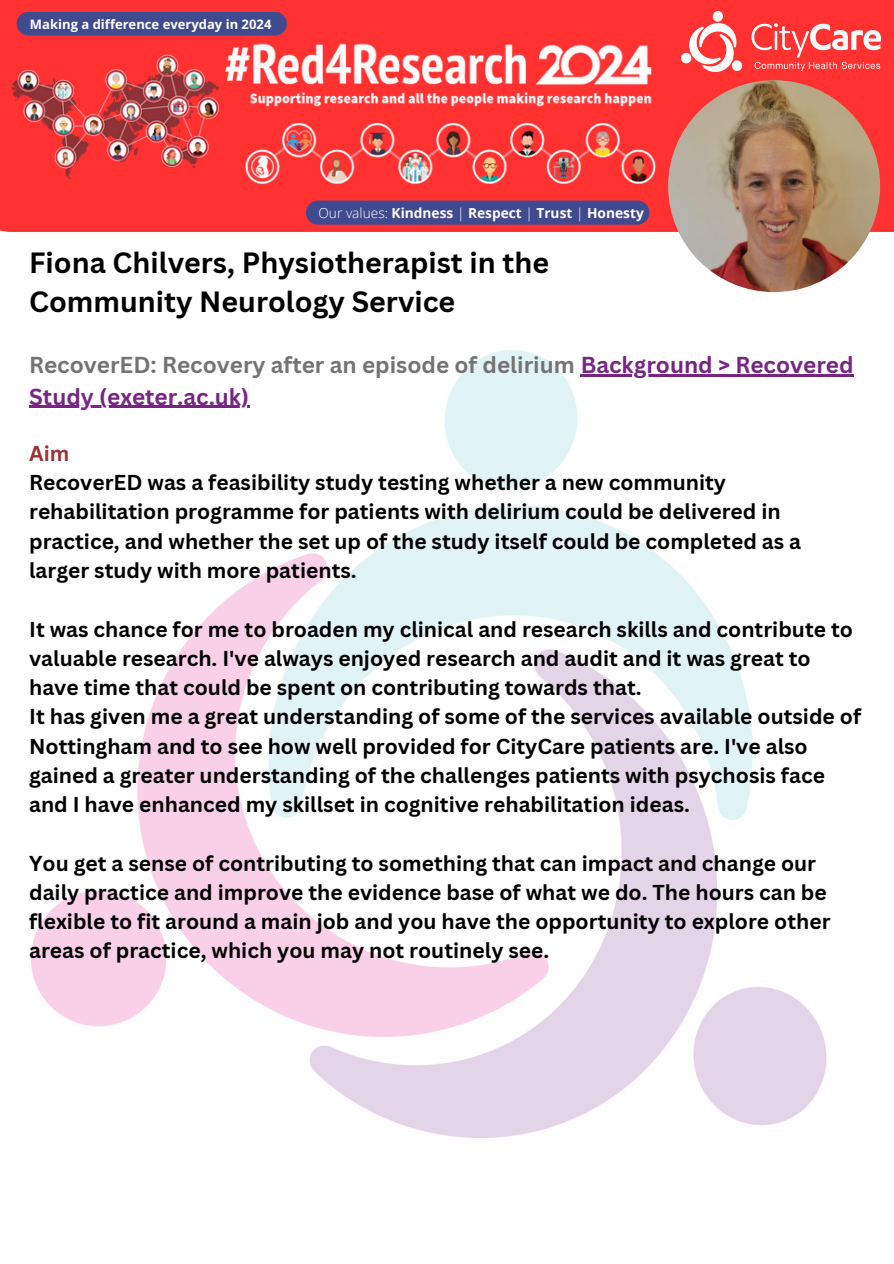
<style>
.page{position:relative;width:894px;height:1264px;background:#fff}
.page>*{position:absolute;margin:0;border:0;box-sizing:border-box;transform-origin:0 0}
.t1{font:700 28.5px/39.3px "Canva Sans";color:#000}
.t2{font:700 22.5px "Canva Sans";color:#737373}
.t3{font:700 22.5px "Canva Sans";color:#772583}
.t4{font:700 21px/29.2px "Canva Sans";color:#000}
.t5{font:700 13.8px "Open Sans";color:#fff}
.t6{font:700 13.05px "Open Sans";color:#fff}
.s1{font-weight:300}
.s2{color:#772583}
.s3{color:#9b3437}
</style>
<div class="page">
<div style="left:0;top:0;width:893px;height:232px;background:#ff3131"></div>
<img style="left:0;top:26px;width:667px;height:182px">
<img style="left:681px;top:12px;width:198px;height:59px">
<img style="left:668px;top:80px;width:211px;height:212px;border-radius:50%">
<img style="left:31px;top:351px;width:823px;height:786px">
<hr style="left:580px;top:374px;width:273px;height:2px;background:#772583">
<hr style="left:29px;top:406px;width:220px;height:2px;background:#772583">
<svg style="left:306px;top:200px;width:343px;height:25px;background:#494889"></svg>
<div style="left:17px;top:12px;width:270px;height:24px;background:#404a8e;border-radius:12px"></div>
<p class="t6" style="left:30px;top:15px;width:243px">Making a difference everyday in 2024</p>
<p class="t5" style="left:318px;top:203px;width:327px"><span class="s1">Our values:</span> Kindness <span class="s1">|</span> Respect <span class="s1">|</span> Trust <span class="s1">|</span> Honesty</p>
<h1 class="t1" style="left:29px;top:242px;width:521px">Fiona Chilvers, Physiotherapist in the<br>Community Neurology Service</h1>
<p class="t2" style="left:29px;top:349px;width:825px">RecoverED: Recovery after an episode of delirium <span class="s2">Background &gt; Recovered</span></p>
<p class="t3" style="left:29px;top:380px;width:221px">Study (exeter.ac.uk)</p>
<p class="t4" style="left:29px;top:438px;width:752px"><span class="s3">Aim<br></span>RecoverED was a feasibility study testing whether a new community rehabilitation programme for patients with delirium could be delivered in</p>
<p class="t4" style="left:29px;top:526px;width:773px">practice, and whether the set up of the study itself could be completed as a larger study with more patients.</p>
<p class="t4" style="left:29px;top:613px;width:825px">It was chance for me to broaden my clinical and research skills and contribute to valuable research. I've always enjoyed research and audit and it was great to</p>
<p class="t4" style="left:29px;top:672px;width:833px">have time that could be spent on contributing towards that.<br>It has given me a great understanding of some of the services available outside of</p>
<p class="t4" style="left:29px;top:730px;width:797px">Nottingham and to see how well provided for CityCare patients are. I've also gained a greater understanding of the challenges patients with psychosis face and I have enhanced my skillset in cognitive rehabilitation ideas.</p>
<p class="t4" style="left:29px;top:847px;width:799px">You get a sense of contributing to something that can impact and change our daily practice and improve the evidence base of what we do. The hours can be</p>
<p class="t4" style="left:29px;top:906px;width:802px">flexible to fit around a main job and you have the opportunity to explore other areas of practice, which you may not routinely see.</p>
</div>
